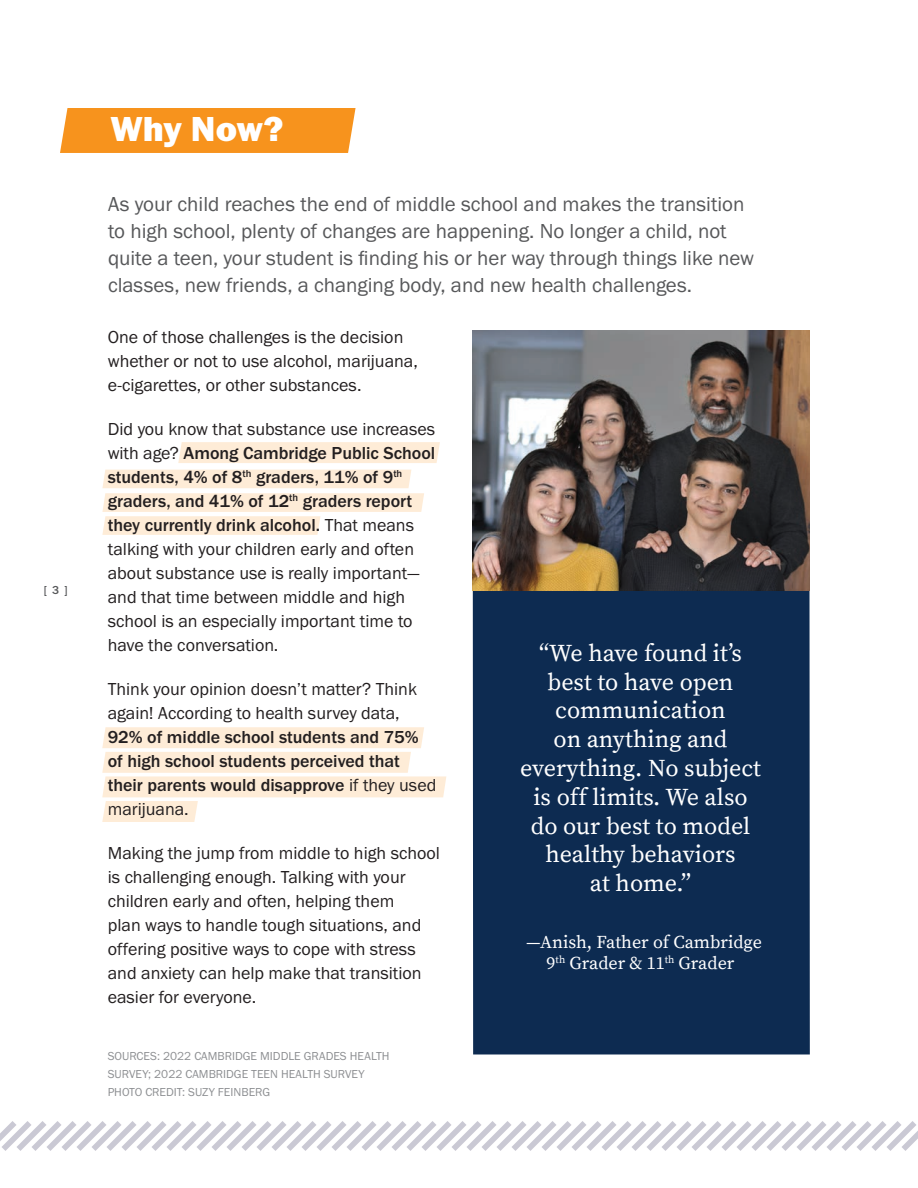
<style>
.page{position:relative;width:918px;height:1188px;background:#fff}
.page>*{position:absolute;margin:0;border:0;box-sizing:border-box;transform-origin:0 0}
.t1{font:36px "Franklin Gothic URW Hea";letter-spacing:-.01em;color:#fff}
.t2{font:24px/28.8px "Source Serif Pro";color:#fff;text-align:center}
.t3{font:21px/27px "Franklin Gothic URW Boo";color:#57585a}
.t4{font:18px/24px "Franklin Gothic URW Boo";color:#231f20}
.t5{font:500 18px/24px "Franklin Gothic URW";color:#231f20}
.t6{font:18px/21.6px "Source Serif Pro";color:#fff;text-align:center}
.t7{font:12px/18px "Franklin Gothic URW Boo";color:#8d8f92}
.t8{font:500 12px "Franklin Gothic URW";color:#57585a}
.s1{font-family:"Franklin Gothic URW Boo";font-weight:400}
</style>
<div class="page">
<div style="left:178px;top:442px;width:262px;height:21px;background:#feecd7"></div>
<svg style="left:102px;top:470px;width:322px;height:65px"></svg>
<div style="left:60px;top:108px;width:296px;height:45px;background:#f7931d"></div>
<div style="left:473px;top:591px;width:337px;height:463px;background:#0d2b51"></div>
<svg style="left:102px;top:727px;width:344px;height:95px"></svg>
<svg style="left:0;top:1121px;width:918px;height:30px"></svg>
<img style="left:473px;top:331px;width:337px;height:260px">
<p class="t8" style="left:44px;top:582px;width:25px">[ 3 ]</p>
<h1 class="t1" style="left:110px;top:105px;width:174px">Why Now?</h1>
<p class="t3" style="left:108px;top:190px;width:647px">As your child reaches the end of middle school and makes the transition to high school, plenty of changes are happening. No longer a child, not quite a teen, your student is finding his or her way through things like new classes, new friends, a changing body, and new health challenges.</p>
<p class="t4" style="left:108px;top:324px;width:312px">One of those challenges is the decision whether or not to use alcohol, marijuana, e-cigarettes, or other substances.</p>
<p class="t4" style="left:108px;top:417px;width:329px">Did you know that substance use increases</p>
<p class="t5" style="left:108px;top:441px;width:329px"><span class="s1">with age?</span> Among Cambridge Public School students, 4% of 8<sup>th</sup> graders, 11% of 9<sup>th </sup>graders, and 41% of 12<sup>th</sup> graders report they currently drink alcohol. <span class="s1">That means</span></p>
<p class="t4" style="left:108px;top:537px;width:313px">talking with your children early and often about substance use is really important— and that time between middle and high school is an especially important time to have the conversation.</p>
<p class="t4" style="left:108px;top:677px;width:311px">Think your opinion doesn’t matter? Think again! According to health survey data,</p>
<p class="t5" style="left:108px;top:725px;width:330px">92% of middle school students and 75% of high school students perceived that their parents would disapprove <span class="s1">if they used</span></p>
<p class="t4" style="left:108px;top:797px;width:82px">marijuana.</p>
<p class="t4" style="left:108px;top:841px;width:334px">Making the jump from middle to high school is challenging enough. Talking with your children early and often, helping them<br>plan ways to handle tough situations, and offering positive ways to cope with stress and anxiety can help make that transition easier for everyone.</p>
<p class="t7" style="left:108px;top:1047px;width:283px">SOURCES: 2022 CAMBRIDGE MIDDLE GRADES HEALTH<br>SURVEY; 2022 CAMBRIDGE TEEN HEALTH SURVEY<br>PHOTO CREDIT: SUZY FEINBERG</p>
<h2 class="t2" style="left:520px;top:639px;width:242px">“We have found it’s best to have open communication<br>on anything and everything. No subject is off limits. We also do our best to model healthy behaviors<br>at home.”</h2>
<p class="t6" style="left:526px;top:931px;width:237px">—Anish, Father of Cambridge<br>9<sup>th</sup> Grader &amp; 11<sup>th</sup> Grader</p>
</div>
